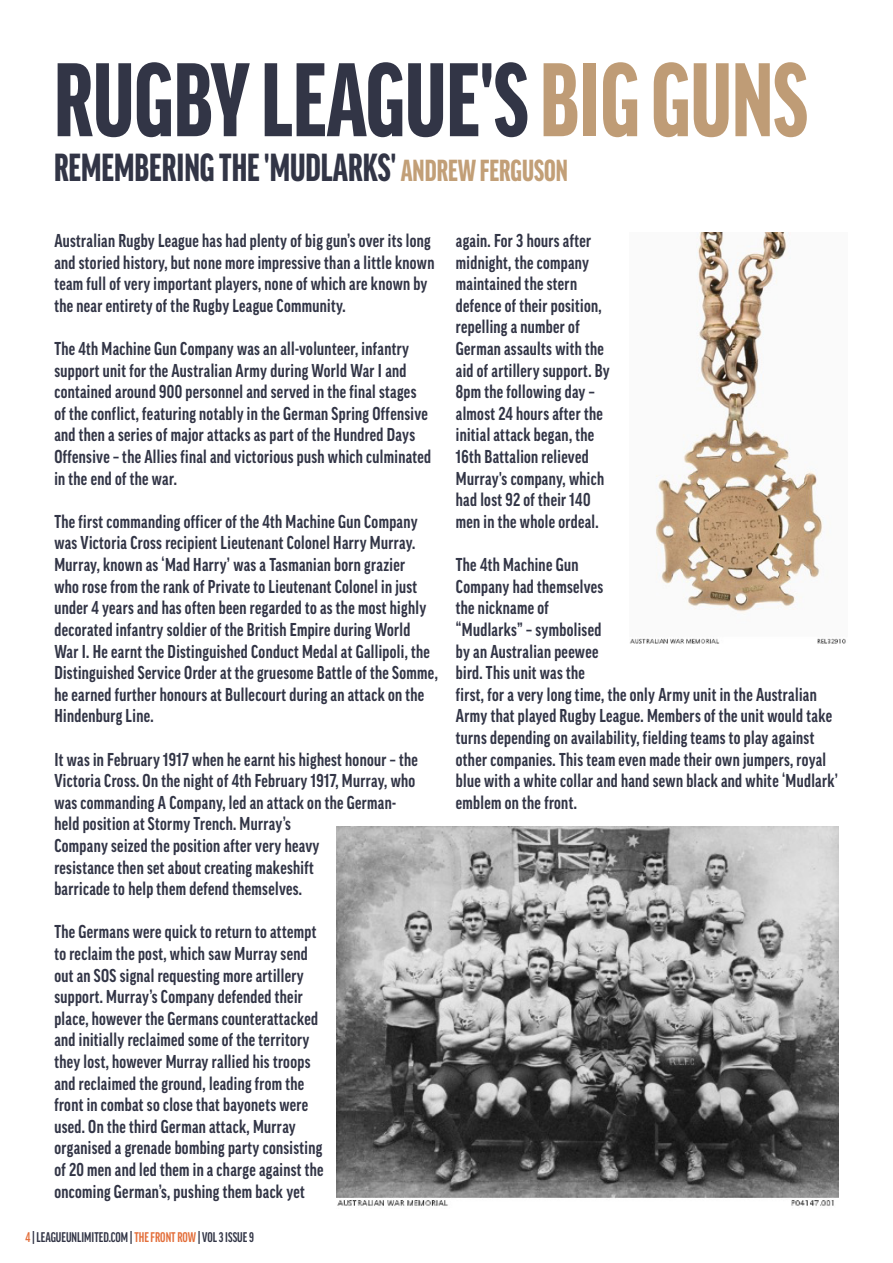
<style>
.page{position:relative;width:893px;height:1263px;background:#fff}
.page>*{position:absolute;margin:0;border:0;box-sizing:border-box;transform-origin:0 0}
.t1{font:900 extra-condensed 100.65px "Good Pro";color:#323546}
.t2{font:900 extra-condensed 37.8px "Good Pro";color:#323546}
.t3{font:700 condensed 18px/21.6px "Good Pro";letter-spacing:.02em;color:#323546;scale:.95 1}
.t4{font:700 extra-condensed 13.5px "Good Pro";color:#323546}
.s1{color:#bf9c76}
.s2{font-size:29.4px;color:#c29f77}
.s3{color:#e36e3a}
</style>
<div class="page">
<img style="left:336px;top:826px;width:503px;height:380px">
<img style="left:630px;top:232px;width:216px;height:412px">
<p class="t1" style="left:54px;top:44px;width:755px">RUGBY LEAGUE'S <span class="s1">BIG GUNS</span></p>
<p class="t2" style="left:54px;top:147px;width:515px">REMEMBERING THE 'MUDLARKS' <span class="s2">ANDREW FERGUSON</span></p>
<p class="t3" style="left:54px;top:230px;width:401px">Australian Rugby League has had plenty of big gun’s over its long and storied history, but none more impressive than a little known team full of very important players, none of which are known by the near entirety of the Rugby League Community.</p>
<p class="t3" style="left:54px;top:338px;width:398px">The 4th Machine Gun Company was an all-volunteer, infantry support unit for the Australian Army during World War I and contained around 900 personnel and served in the final stages of the conflict, featuring notably in the German Spring Offensive and then a series of major attacks as part of the Hundred Days Offensive – the Allies final and victorious push which culminated in the end of the war.</p>
<p class="t3" style="left:54px;top:511px;width:405px">The first commanding officer of the 4th Machine Gun Company was Victoria Cross recipient Lieutenant Colonel Harry Murray.<br>Murray, known as ‘Mad Harry’ was a Tasmanian born grazier<br>who rose from the rank of Private to Lieutenant Colonel in just under 4 years and has often been regarded to as the most highly decorated infantry soldier of the British Empire during World War I. He earnt the Distinguished Conduct Medal at Gallipoli, the Distinguished Service Order at the gruesome Battle of the Somme, he earned further honours at Bullecourt during an attack on the Hindenburg Line.</p>
<p class="t3" style="left:54px;top:748px;width:384px">It was in February 1917 when he earnt his highest honour – the Victoria Cross. On the night of 4th February 1917, Murray, who was commanding A Company, led an attack on the German&shy;held position at Stormy Trench. Murray’s<br>Company seized the position after very heavy<br>resistance then set about creating makeshift<br>barricade to help them defend themselves.</p>
<p class="t3" style="left:54px;top:921px;width:285px">The Germans were quick to return to attempt to reclaim the post, which saw Murray send out an SOS signal requesting more artillery support. Murray’s Company defended their place, however the Germans counterattacked and initially reclaimed some of the territory they lost, however Murray rallied his troops and reclaimed the ground, leading from the front in combat so close that bayonets were used. On the third German attack, Murray organised a grenade bombing party consisting of 20 men and led them in a charge against the oncoming German’s, pushing them back yet</p>
<p class="t4" style="left:26px;top:1229px;width:230px"><span class="s3">4</span> | LEAGUEUNLIMITED.COM | <span class="s3">THE FRONT ROW</span> | VOL 3 ISSUE 9</p>
<p class="t3" style="left:456px;top:230px;width:163px">again. For 3 hours after midnight, the company maintained the stern defence of their position, repelling a number of<br>German assaults with the aid of artillery support. By<br>8pm the following day – almost 24 hours after the initial attack began, the<br>16th Battalion relieved<br>Murray's company, which had lost 92 of their 140 men in the whole ordeal.</p>
<p class="t3" style="left:456px;top:554px;width:404px">The 4th Machine Gun<br>Company had themselves<br>the nickname of<br>“Mudlarks” – symbolised<br>by an Australian peewee<br>bird. This unit was the<br>first, for a very long time, the only Army unit in the Australian Army that played Rugby League. Members of the unit would take turns depending on availability, fielding teams to play against other companies. This team even made their own jumpers, royal blue with a white collar and hand sewn black and white ‘Mudlark’ emblem on the front.</p>
</div>
